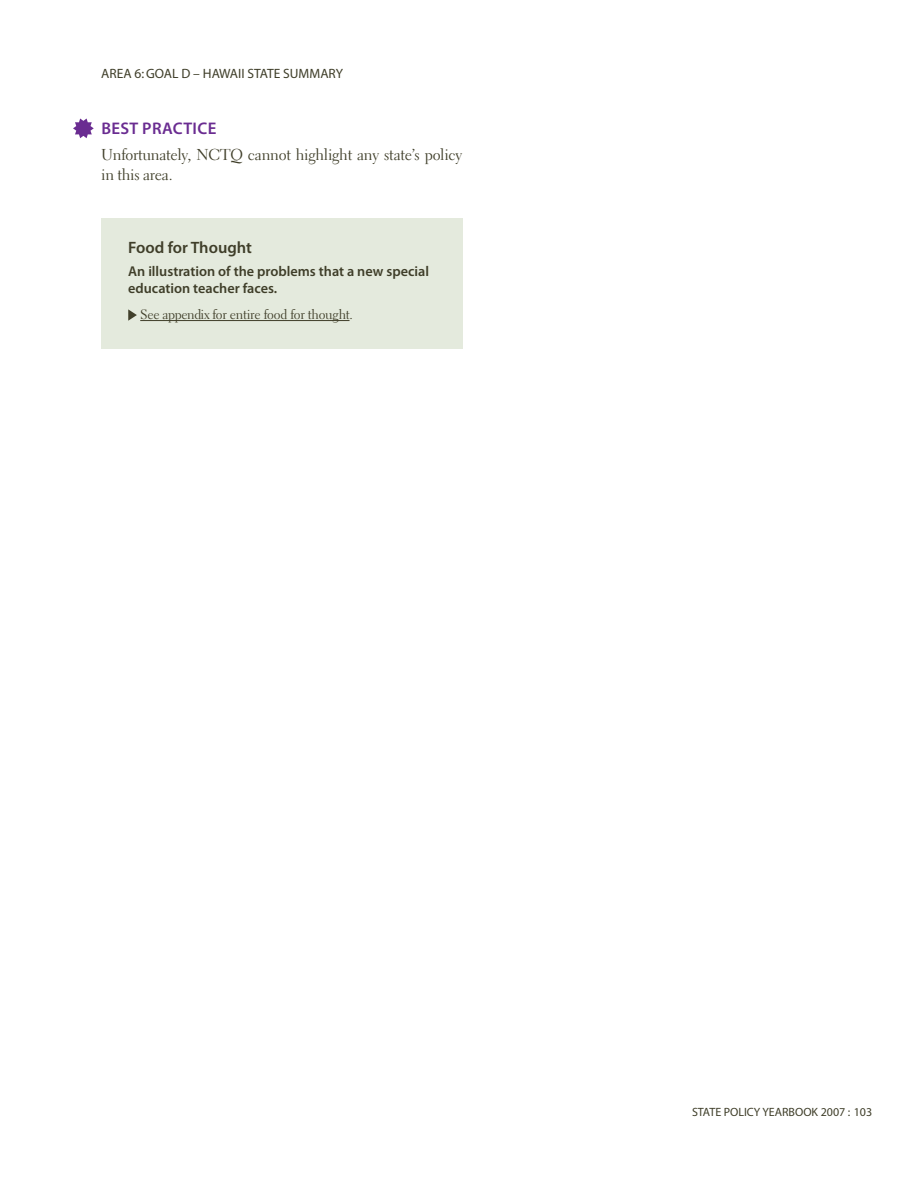
<style>
.page{position:relative;width:918px;height:1188px;background:#fff}
.page>*{position:absolute;margin:0;border:0;box-sizing:border-box;transform-origin:0 0}
.t1{font:600 16.8px "Myriad Pro";letter-spacing:.02em;color:#6a2c91}
.t2{font:600 16.5px "Myriad Pro";letter-spacing:-.01em;color:#3f3e29}
.t3{font:15.75px/19.5px "Electra LH";letter-spacing:-.015em;color:#3f3e29}
.t4{font:600 14.25px/16.5px "Myriad Pro";color:#3f3e29}
.t5{font:13.5px "Electra LH";letter-spacing:-.015em;color:#3f3e29}
.t6{font:13.5px "Myriad";color:#3f3e29}
.t7{font:12px "Myriad";color:#3f3e29}
</style>
<div class="page">
<svg style="left:73px;top:118px;width:21px;height:20px"></svg>
<div style="left:101px;top:218px;width:361px;height:131px;background:#e4eadd"></div>
<hr style="left:140px;top:320px;width:210px;height:1px;background:#3f3e29">
<svg style="left:128px;top:309px;width:9px;height:12px"></svg>
<p class="t6" style="left:101px;top:66px;width:9px">AREA</p>
<p class="t6" style="left:135px;top:66px;width:210px">6: GOAL D – HAWAII STATE SUMMARY</p>
<p class="t1" style="left:101px;top:118px;width:116px">Best Practice</p>
<p class="t3" style="left:101px;top:145px;width:363px">Unfortunately, NCTQ cannot highlight any state’s policy in this area.</p>
<p class="t2" style="left:128px;top:237px;width:125px">Food for Thought</p>
<p class="t4" style="left:128px;top:263px;width:302px">An illustration of the problems that a new special education teacher faces.</p>
<p class="t5" style="left:140px;top:306px;width:214px">See appendix for entire food for thought.</p>
<p class="t7" style="left:692px;top:1106px;width:180px">STATE POLICY YEARBOOK 2007 : 1 03</p>
</div>
